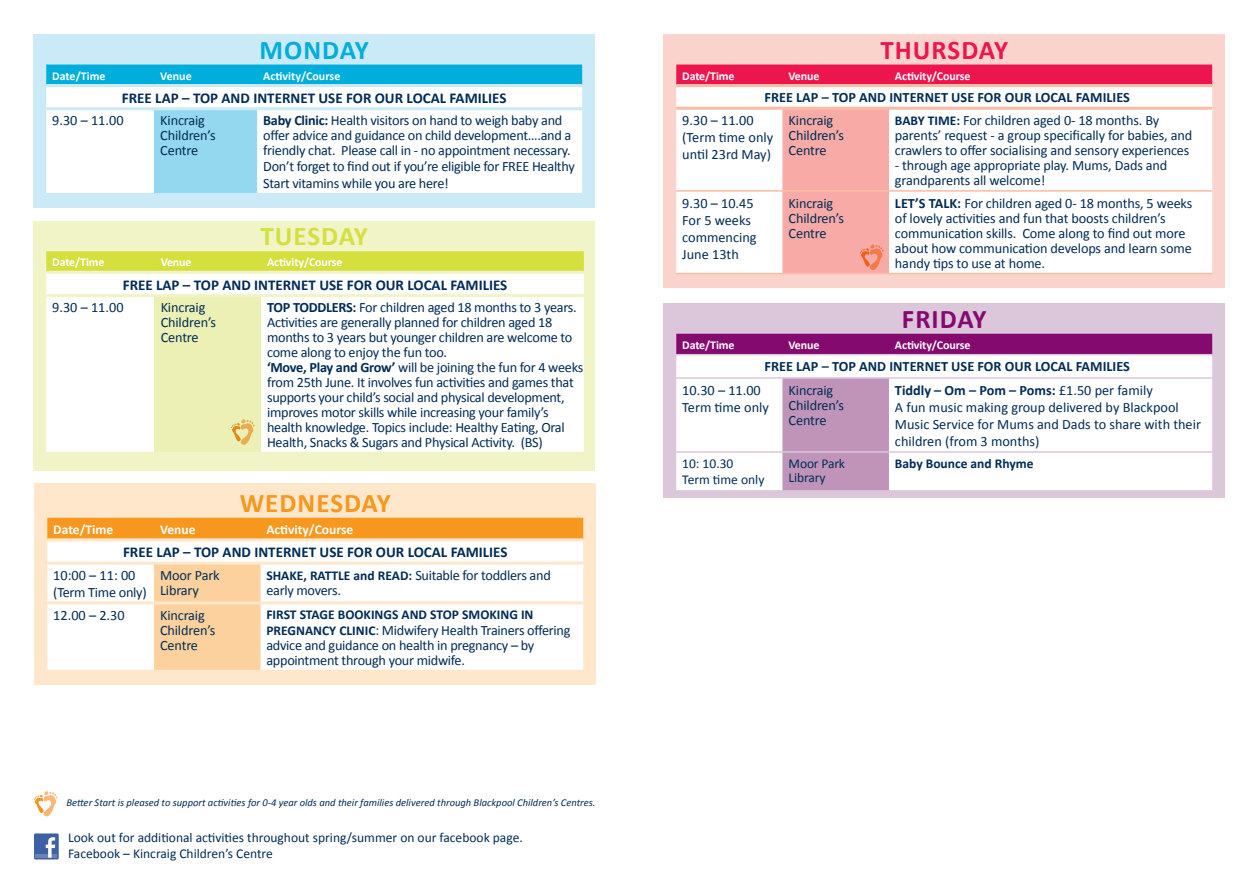
<style>
.page{position:relative;width:1259px;height:893px;background:#fff}
.page>*{position:absolute;margin:0;border:0;box-sizing:border-box;transform-origin:0 0}
.t1{font:700 27px "Calibri";letter-spacing:.04em;color:#f7971d}
.t2{font:700 27px "Calibri";letter-spacing:.04em;color:#ed154e}
.t3{font:700 27px "Calibri";letter-spacing:.035em;color:#d5df3e}
.t4{font:700 27px "Calibri";letter-spacing:.04em;color:#00aedc}
.t5{font:700 27px "Calibri";letter-spacing:.04em;color:#850a70}
.t6{font:700 15px "Calibri";color:#002c55}
.t7{font:14.25px/15px "Calibri";letter-spacing:-.02em;color:#002c55}
.t8{font:14.25px/17.1px "Calibri";color:#002c55}
.t9{font:700 14.25px "Calibri";color:#002c55}
.t10{font:13.5px/16.5px "Calibri";color:#002c55}
.t11{font:700 13.5px "Calibri";color:#002c55}
.t12{font:700 13.5px "Calibri";color:#fff}
.t13{font:700 12px "Calibri";letter-spacing:-.01em;color:#fff}
.t14{font:italic 10.5px "Calibri";color:#002c55}
.s1{font-weight:700}
.s2{font-weight:700;font-size:13.5px}
</style>
<div class="page">
<div style="left:34px;top:833px;width:25px;height:26px;background:#3e60a4"></div>
<hr style="left:36px;top:854px;width:21px;height:4px;background:#6a82b5">
<svg style="left:46px;top:837px;width:9px;height:21px"></svg>
<svg style="left:34px;top:791px;width:23px;height:25px"></svg>
<div style="left:33px;top:34px;width:562px;height:174px;background:#c9eaf6"></div>
<div style="left:46px;top:65px;width:536px;height:19px;background:#00aedc"></div>
<div style="left:46px;top:87px;width:536px;height:106px;background:#fff"></div>
<div style="left:154px;top:109px;width:103px;height:86px;background:#94d8ef"></div>
<hr style="left:46px;top:107px;width:108px;height:3px;background:#c9eaf6">
<hr style="left:154px;top:107px;width:103px;height:3px;background:#c9eaf6">
<hr style="left:257px;top:107px;width:325px;height:3px;background:#c9eaf6">
<hr style="left:154px;top:193px;width:103px;height:3px;background:#c9eaf6">
<div style="left:663px;top:303px;width:562px;height:195px;background:#dcc6da"></div>
<div style="left:676px;top:334px;width:536px;height:20px;background:#850a70"></div>
<div style="left:676px;top:355px;width:536px;height:135px;background:#fff"></div>
<div style="left:782px;top:379px;width:107px;height:111px;background:#bf94b8"></div>
<hr style="left:676px;top:377px;width:106px;height:2px;background:#dcc6da">
<hr style="left:782px;top:377px;width:107px;height:2px;background:#dcc6da">
<hr style="left:889px;top:377px;width:323px;height:2px;background:#dcc6da">
<hr style="left:676px;top:451px;width:106px;height:2px;background:#dcc6da">
<hr style="left:782px;top:451px;width:107px;height:2px;background:#dcc6da">
<hr style="left:889px;top:451px;width:323px;height:2px;background:#dcc6da">
<div style="left:35px;top:483px;width:561px;height:202px;background:#fee7cb"></div>
<div style="left:47px;top:518px;width:536px;height:20px;background:#f7971d"></div>
<div style="left:47px;top:541px;width:536px;height:129px;background:#fff"></div>
<div style="left:154px;top:565px;width:106px;height:105px;background:#fdd19e"></div>
<hr style="left:47px;top:562px;width:107px;height:3px;background:#fee7cb">
<hr style="left:154px;top:562px;width:106px;height:3px;background:#fee7cb">
<hr style="left:260px;top:562px;width:323px;height:3px;background:#fee7cb">
<hr style="left:47px;top:601px;width:107px;height:3px;background:#fee7cb">
<hr style="left:154px;top:601px;width:106px;height:3px;background:#fee7cb">
<hr style="left:260px;top:601px;width:323px;height:3px;background:#fee7cb">
<div style="left:33px;top:221px;width:562px;height:249px;background:#f0f4c6"></div>
<svg style="left:46px;top:251px;width:538px;height:20px;background:#d5df41"></svg>
<div style="left:46px;top:274px;width:538px;height:178px;background:#fff"></div>
<div style="left:155px;top:296px;width:106px;height:157px;background:#ecf0b5"></div>
<hr style="left:155px;top:452px;width:106px;height:3px;background:#f0f4c6">
<hr style="left:46px;top:294px;width:109px;height:3px;background:#f0f4c6">
<hr style="left:155px;top:294px;width:106px;height:3px;background:#f0f4c6">
<hr style="left:261px;top:294px;width:323px;height:3px;background:#f0f4c6">
<svg style="left:231px;top:419px;width:24px;height:26px"></svg>
<div style="left:663px;top:34px;width:562px;height:254px;background:#fbd3cd"></div>
<div style="left:676px;top:65px;width:536px;height:19px;background:#ed154e"></div>
<div style="left:676px;top:87px;width:536px;height:186px;background:#fff"></div>
<hr style="left:676px;top:84px;width:106px;height:3px;background:#fabba4">
<hr style="left:676px;top:107px;width:106px;height:3px;background:#fabba4">
<hr style="left:782px;top:84px;width:107px;height:3px;background:#fabba4">
<hr style="left:782px;top:107px;width:107px;height:3px;background:#fabba4">
<hr style="left:676px;top:190px;width:106px;height:2px;background:#fabba4">
<hr style="left:889px;top:190px;width:323px;height:2px;background:#fabba4">
<hr style="left:676px;top:273px;width:106px;height:1px;background:#fabba4">
<hr style="left:889px;top:273px;width:323px;height:1px;background:#fabba4">
<hr style="left:889px;top:84px;width:323px;height:3px;background:#fabba4">
<hr style="left:889px;top:107px;width:323px;height:3px;background:#fabba4">
<div style="left:782px;top:108px;width:107px;height:166px;background:#f8aaa6"></div>
<h1 class="t4" style="left:259px;top:32px;width:111px">MONDAY</h1>
<p class="t13" style="left:52px;top:68px;width:55px">Date/Time</p>
<p class="t13" style="left:160px;top:68px;width:33px">Venue</p>
<p class="t13" style="left:263px;top:68px;width:79px">Activity/Course</p>
<p class="t6" style="left:122px;top:88px;width:386px">FREE LAP – TOP AND INTERNET USE FOR OUR LOCAL FAMILIES</p>
<p class="t7" style="left:52px;top:113px;width:73px">9.30 – 11.00</p>
<p class="t7" style="left:160px;top:113px;width:57px">Kincraig<br>Children’s<br>Centre</p>
<p class="t7" style="left:263px;top:113px;width:313px"><span class="s1">Baby Clinic:</span> Health visitors on hand to weigh baby and offer advice and guidance on child development….and a friendly chat. Please call in - no appointment necessary.<br>Don’t forget to find out if you’re eligible for FREE Healthy</p>
<p class="t7" style="left:263px;top:175px;width:187px">Start vitamins while you are here!</p>
<h1 class="t3" style="left:260px;top:219px;width:109px">TUESDAY</h1>
<p class="t13" style="left:52px;top:255px;width:54px">Date/Time</p>
<p class="t13" style="left:161px;top:255px;width:32px">Venue</p>
<p class="t13" style="left:267px;top:255px;width:77px">Activity/Course</p>
<p class="t6" style="left:123px;top:275px;width:386px">FREE LAP – TOP AND INTERNET USE FOR OUR LOCAL FAMILIES</p>
<p class="t7" style="left:52px;top:300px;width:73px">9.30 – 11.00</p>
<p class="t7" style="left:161px;top:300px;width:57px">Kincraig<br>Children’s<br>Centre</p>
<p class="t7" style="left:267px;top:300px;width:318px"><span class="s1">TOP TODDLERS:</span> For children aged 18 months to 3 years.<br>Activities are generally planned for children aged 18 months to 3 years but younger children are welcome to come along to enjoy the fun too.<br><span class="s1">‘Move, Play and Grow’</span> will be joining the fun for 4 weeks from 25th June. It involves fun activities and games that supports your child’s social and physical development, improves motor skills while increasing your family’s health knowledge. Topics include: Healthy Eating, Oral Health, Snacks &amp; Sugars and Physical Activity. (BS)</p>
<h1 class="t1" style="left:240px;top:485px;width:153px">WEDNESDAY</h1>
<p class="t12" style="left:53px;top:521px;width:61px">Date/Time</p>
<p class="t12" style="left:160px;top:521px;width:37px">Venue</p>
<p class="t12" style="left:266px;top:521px;width:88px">Activity/Course</p>
<p class="t6" style="left:123px;top:543px;width:386px">FREE LAP – TOP AND INTERNET USE FOR OUR LOCAL FAMILIES</p>
<p class="t7" style="left:53px;top:567px;width:95px;line-height:17.1px">10:00 – 11: 00 (Term Time only)</p>
<p class="t7" style="left:160px;top:568px;width:61px">Moor Park<br>Library</p>
<p class="t7" style="left:266px;top:568px;width:286px"><span class="s2">SHAKE, RATTLE and READ:</span> Suitable for toddlers and early movers.</p>
<p class="t7" style="left:53px;top:607px;width:73px">12.00 – 2.30</p>
<p class="t7" style="left:160px;top:607px;width:57px">Kincraig<br>Children’s<br>Centre</p>
<p class="t11" style="left:266px;top:606px;width:269px">FIRST STAGE BOOKINGS AND STOP SMOKING IN</p>
<p class="t7" style="left:266px;top:623px;width:306px"><span class="s2">PREGNANCY CLINIC</span>: Midwifery Health Trainers offering advice and guidance on health in pregnancy – by appointment through your midwife.</p>
<p class="t14" style="left:66px;top:795px;width:530px">Better Start is pleased to support activities for 0-4 year olds and their families delivered through Blackpool Children’s Centres.</p>
<p class="t10" style="left:68px;top:829px;width:456px">Look out for additional activities throughout spring/summer on our facebook page.<br>Facebook – Kincraig Children’s Centre</p>
<h1 class="t2" style="left:880px;top:32px;width:129px">THURSDAY</h1>
<p class="t13" style="left:682px;top:68px;width:54px">Date/Time</p>
<p class="t13" style="left:788px;top:68px;width:32px">Venue</p>
<p class="t13" style="left:895px;top:68px;width:77px">Activity/Course</p>
<p class="t9" style="left:764px;top:88px;width:367px">FREE LAP – TOP AND INTERNET USE FOR OUR LOCAL FAMILIES</p>
<p class="t8" style="left:682px;top:112px;width:93px">9.30 – 11.00 (Term time only until 23rd May)</p>
<p class="t7" style="left:788px;top:113px;width:57px">Kincraig<br>Children’s<br>Centre</p>
<p class="t7" style="left:895px;top:113px;width:299px"><span class="s2">BABY TIME:</span> For children aged 0- 18 months. By parents’ request - a group specifically for babies, and crawlers to offer socialising and sensory experiences</p>
<p class="t7" style="left:895px;top:158px;width:274px">- through age appropriate play. Mums, Dads and grandparents all welcome!</p>
<p class="t8" style="left:682px;top:194px;width:76px">9.30 – 10.45<br>For 5 weeks commencing<br>June 13th</p>
<p class="t7" style="left:788px;top:195px;width:57px">Kincraig<br>Children’s<br>Centre</p>
<p class="t7" style="left:895px;top:195px;width:299px"><span class="s1">LET’S TALK:</span> For children aged 0- 18 months, 5 weeks of lovely activities and fun that boosts children’s communication skills. Come along to find out more about how communication develops and learn some handy tips to use at home.</p>
<h1 class="t5" style="left:902px;top:301px;width:86px">FRIDAY</h1>
<p class="t13" style="left:682px;top:337px;width:54px">Date/Time</p>
<p class="t13" style="left:788px;top:337px;width:32px">Venue</p>
<p class="t13" style="left:895px;top:337px;width:77px">Activity/Course</p>
<p class="t9" style="left:764px;top:358px;width:367px">FREE LAP – TOP AND INTERNET USE FOR OUR LOCAL FAMILIES</p>
<p class="t8" style="left:682px;top:381px;width:88px">10.30 – 11.00<br>Term time only</p>
<p class="t7" style="left:788px;top:382px;width:57px">Kincraig<br>Children’s<br>Centre</p>
<p class="t8" style="left:895px;top:381px;width:307px"><span class="s1">Tiddly – Om – Pom – Poms:</span> £1.50 per family<br>A fun music making group delivered by Blackpool Music Service for Mums and Dads to share with their children (from 3 months)</p>
<p class="t10" style="left:682px;top:455px;width:84px">10: 10.30<br>Term time only</p>
<p class="t10" style="left:788px;top:457px;width:58px;line-height:13.5px">Moor Park<br>Library</p>
<p class="t11" style="left:895px;top:455px;width:140px">Baby Bounce and Rhyme</p>
</div>
